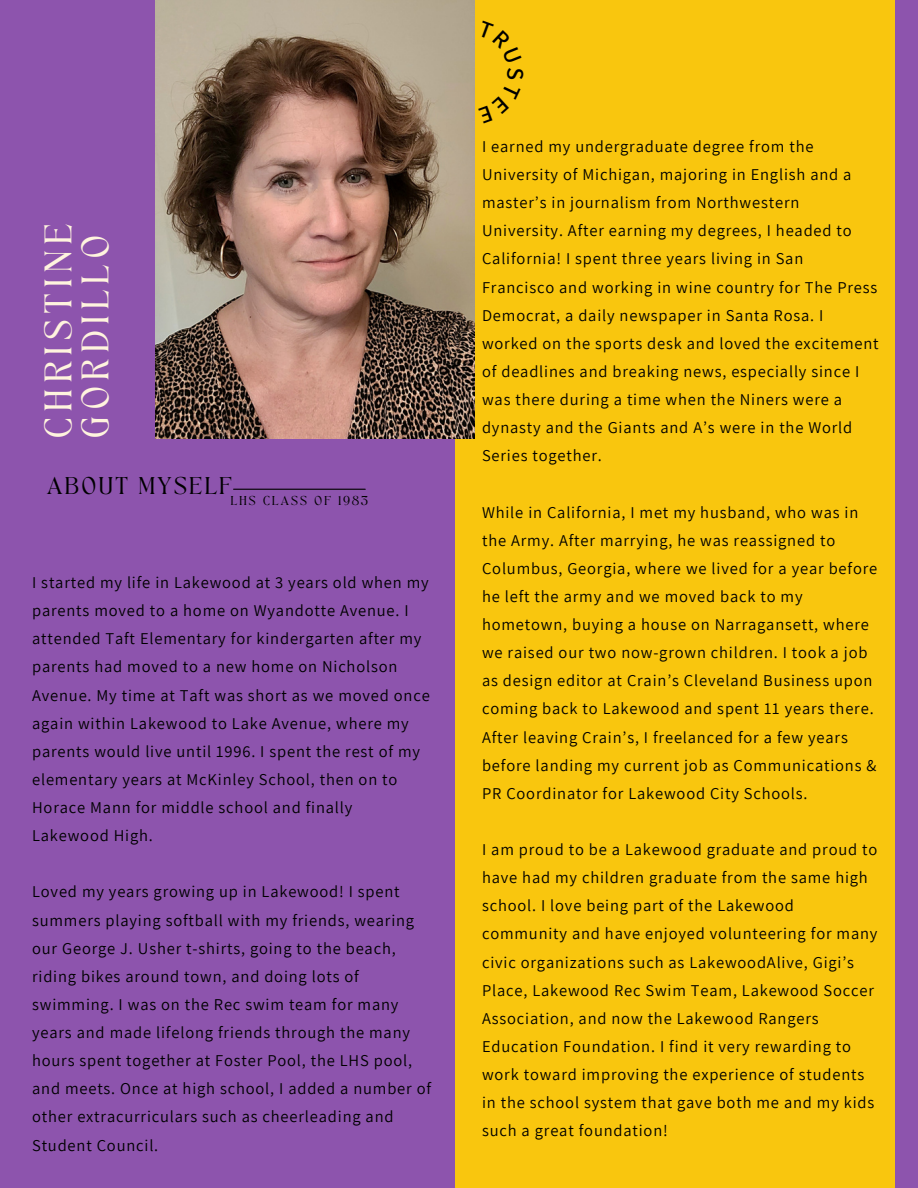
<style>
.page{position:relative;width:918px;height:1188px;background:#8d54ad}
.page>*{position:absolute;margin:0;border:0;box-sizing:border-box;transform-origin:0 0}
.t1{font:26.85px/37px "TAN Angleton";letter-spacing:.18em;color:#fff4de}
.t2{font:16.95px "TAN Angleton";letter-spacing:.085em;color:#000}
.t3{font:16.5px/28.2px "Assistant";letter-spacing:.05em;color:#000}
.t4{font:9px "TAN Angleton";letter-spacing:.18em;color:#000}
</style>
<div class="page">
<div style="left:455px;top:0;width:440px;height:1188px;background:#f9c60e"></div>
<img style="left:155px;top:0;width:320px;height:439px">
<hr style="left:234px;top:489px;width:131px;height:1px;background:#000">
<h1 class="t1" style="left:44px;top:439px;width:217px;rotate:-90deg">CHRISTINE<br>GORDILLO</h1>
<p class="t2" style="left:47px;top:477px;width:187px">ABOUT MYSELF</p>
<p class="t4" style="left:230px;top:496px;width:139px">LHS CLASS OF 1983</p>
<p class="t3" style="left:32px;top:568px;width:399px">I started my life in Lakewood at 3 years old when my parents moved to a home on Wyandotte Avenue. I attended Taft Elementary for kindergarten after my parents had moved to a new home on Nicholson Avenue. My time at Taft was short as we moved once again within Lakewood to Lake Avenue, where my parents would live until 1996. I spent the rest of my elementary years at McKinley School, then on to Horace Mann for middle school and finally Lakewood High.</p>
<p class="t3" style="left:32px;top:877px;width:401px">Loved my years growing up in Lakewood! I spent summers playing softball with my friends, wearing our George J. Usher t-shirts, going to the beach, riding bikes around town, and doing lots of swimming. I was on the Rec swim team for many years and made lifelong friends through the many hours spent together at Foster Pool, the LHS pool, and meets. Once at high school, I added a number of other extracurriculars such as cheerleading and Student Council.</p>
<p class="t3" style="left:482px;top:132px;width:398px">I earned my undergraduate degree from the University of Michigan, majoring in English and a master’s in journalism from Northwestern University. After earning my degrees, I headed to California! I spent three years living in San Francisco and working in wine country for The Press Democrat, a daily newspaper in Santa Rosa. I worked on the sports desk and loved the excitement of deadlines and breaking news, especially since I was there during a time when the Niners were a dynasty and the Giants and A’s were in the World Series together.</p>
<p class="t3" style="left:482px;top:497px;width:397px">While in California, I met my husband, who was in the Army. After marrying, he was reassigned to Columbus, Georgia, where we lived for a year before he left the army and we moved back to my hometown, buying a house on Narragansett, where we raised our two now-grown children. I took a job as design editor at Crain’s Cleveland Business upon coming back to Lakewood and spent 11 years there.<br>After leaving Crain’s, I freelanced for a few years before landing my current job as Communications &amp; PR Coordinator for Lakewood City Schools.</p>
<p class="t3" style="left:482px;top:835px;width:397px">I am proud to be a Lakewood graduate and proud to have had my children graduate from the same high school. I love being part of the Lakewood community and have enjoyed volunteering for many civic organizations such as LakewoodAlive, Gigi’s Place, Lakewood Rec Swim Team, Lakewood Soccer Association, and now the Lakewood Rangers Education Foundation. I find it very rewarding to work toward improving the experience of students in the school system that gave both me and my kids such a great foundation!</p>
</div>
